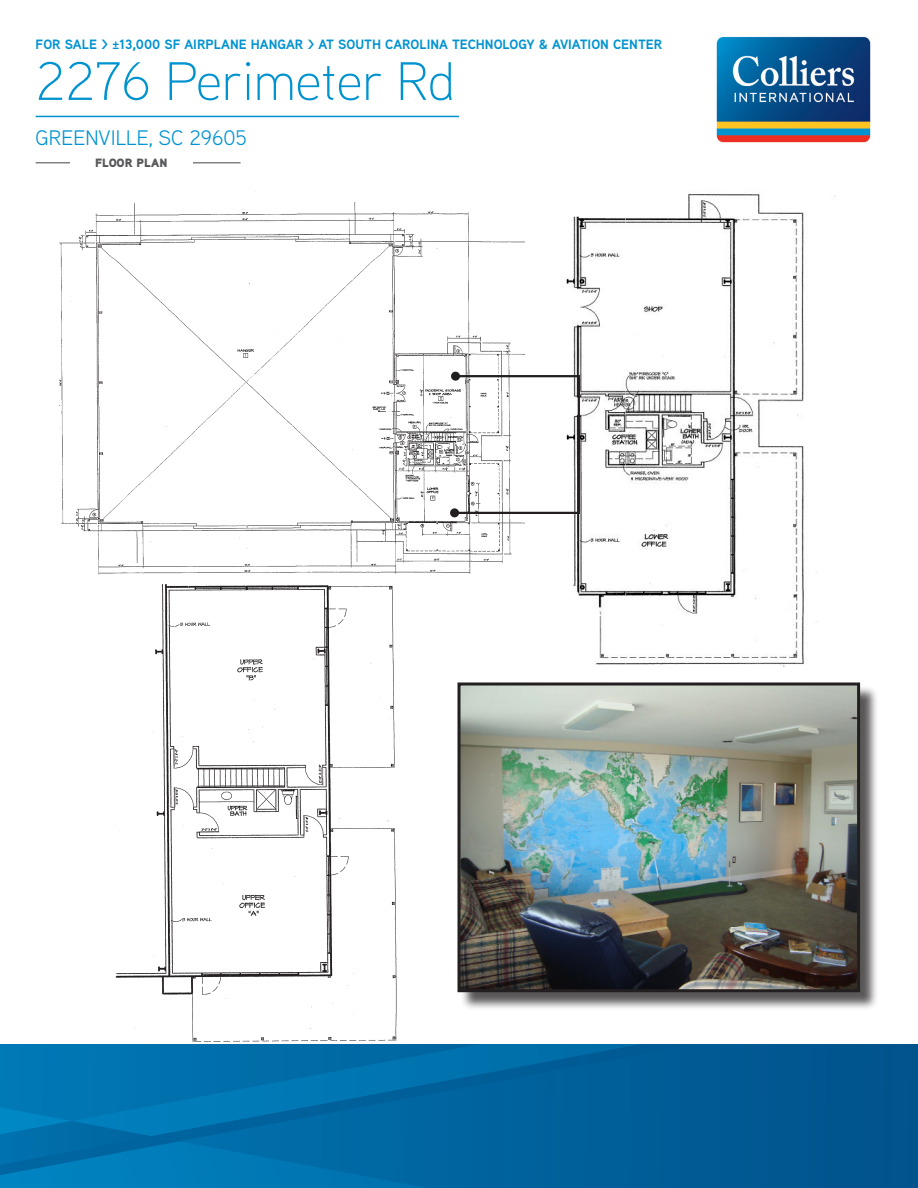
<style>
.page{position:relative;width:918px;height:1188px;background:#fff}
.page>*{position:absolute;margin:0;border:0;box-sizing:border-box;transform-origin:0 0}
.for_sale{font:300 54px "Aaux Next";color:#0093d0}
.for_sale-2{font:21px "Aaux Next";color:#0093d0}
.for_sale-3{font:700 13.5px "Aaux Next";color:#0093d0}
.t1{font:900 12px "Aaux Next";color:#57585a}
</style>
<div class="page">
<hr style="left:36px;top:116px;width:423px;height:1px;background:#0093d0">
<hr style="left:36px;top:162px;width:205px;height:2px;background:#808285">
<div style="left:70px;top:156px;width:122px;height:14px;background:#fff"></div>
<img style="left:716px;top:36px;width:155px;height:107px">
<img style="left:59px;top:191px;width:466px;height:384px">
<img style="left:566px;top:194px;width:270px;height:473px">
<svg style="left:451px;top:372px;width:9px;height:9px"></svg>
<svg style="left:452px;top:374px;width:129px;height:141px"></svg>
<div style="left:450px;top:508px;width:9px;height:9px;background:#231f20;border-radius:50%"></div>
<img style="left:115px;top:585px;width:282px;height:457px">
<svg style="left:0;top:1044px;width:918px;height:144px"></svg>
<div style="left:460px;top:685px;width:419px;height:326px;background:#231f20;opacity:.75"></div>
<img style="left:462px;top:686px;width:394px;height:302px">
<div style="left:458px;top:682px;width:402px;height:310px;border:3px solid #231f20"></div>
<p class="for_sale-3" style="left:36px;top:35px;width:628px">FOR SALE &gt; ±13,000 SF AIRPLANE HANGAR &gt; AT SOUTH CAROLINA TECHNOLOGY &amp; AVIATION CENTER</p>
<p class="for_sale" style="left:36px;top:45px;width:421px">2276 Perimeter Rd</p>
<p class="for_sale-2" style="left:36px;top:123px;width:213px">GREENVILLE, SC 29605</p>
<p class="t1" style="left:95px;top:154px;width:74px">FLOOR PLAN</p>
</div>
